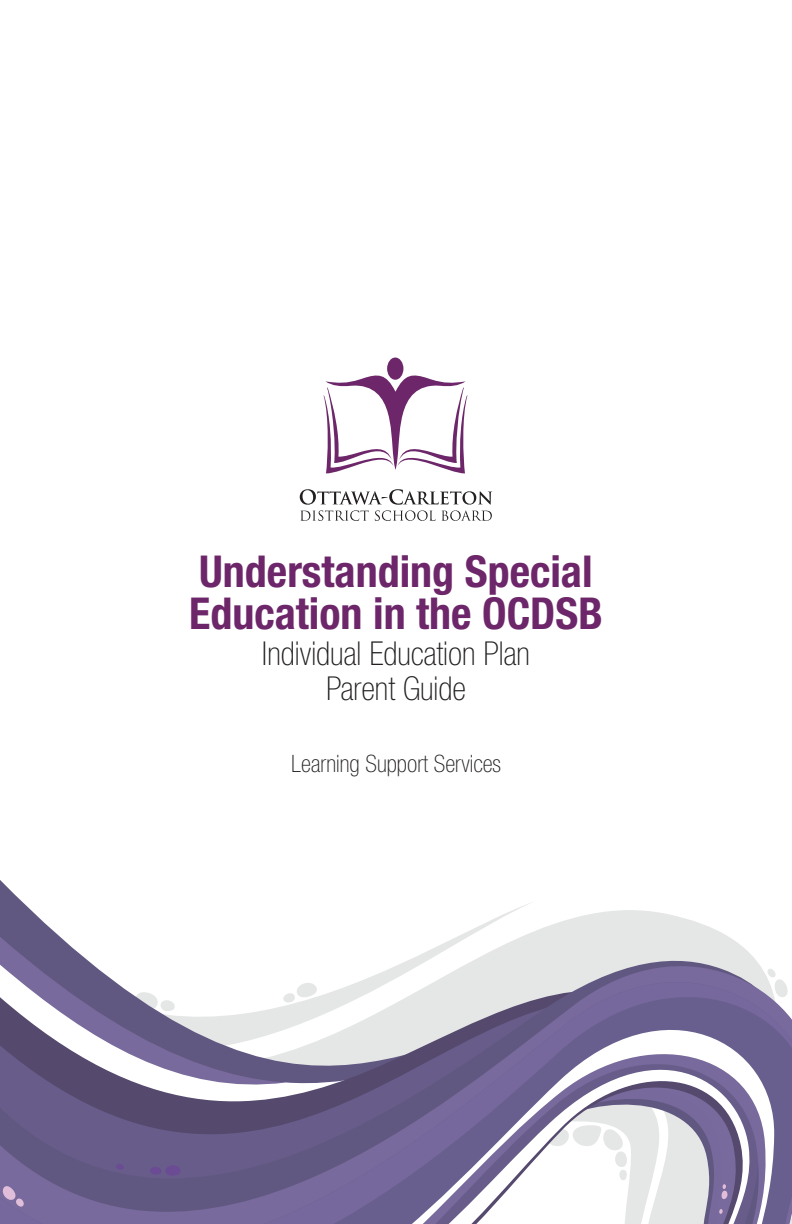
<style>
.page{position:relative;width:792px;height:1224px;background:#fff}
.page>*{position:absolute;margin:0;border:0;box-sizing:border-box;transform-origin:0 0}
.t1{font:700 condensed 44px/42px "Helvetica Neue";color:#6c2669}
.t2{font:100 condensed 33px/35.6px "Helvetica Neue";color:#231f20;text-align:center}
.t3{font:100 condensed 24px "Helvetica Neue";color:#231f20}
</style>
<div class="page">
<svg style="left:323px;top:358px;width:145px;height:115px"></svg>
<svg style="left:300px;top:489px;width:192px;height:32px"></svg>
<svg style="left:0;top:880px;width:693px;height:41px"></svg>
<svg style="left:0;top:921px;width:729px;height:16px"></svg>
<svg style="left:0;top:937px;width:792px;height:287px"></svg>
<svg style="left:0;top:1181px;width:26px;height:28px"></svg>
<svg style="left:148px;top:1164px;width:38px;height:13px"></svg>
<svg style="left:114px;top:1164px;width:12px;height:6px"></svg>
<svg style="left:721px;top:1183px;width:7px;height:18px"></svg>
<svg style="left:719px;top:1208px;width:4px;height:7px"></svg>
<p class="t1" style="left:189px;top:550px;width:415px">Understanding Special<br>Education in the OCDSB</p>
<p class="t2" style="left:262px;top:635px;width:270px">Individual Education Plan<br>Parent Guide</p>
<p class="t3" style="left:291px;top:750px;width:211px">Learning Support Services</p>
</div>
